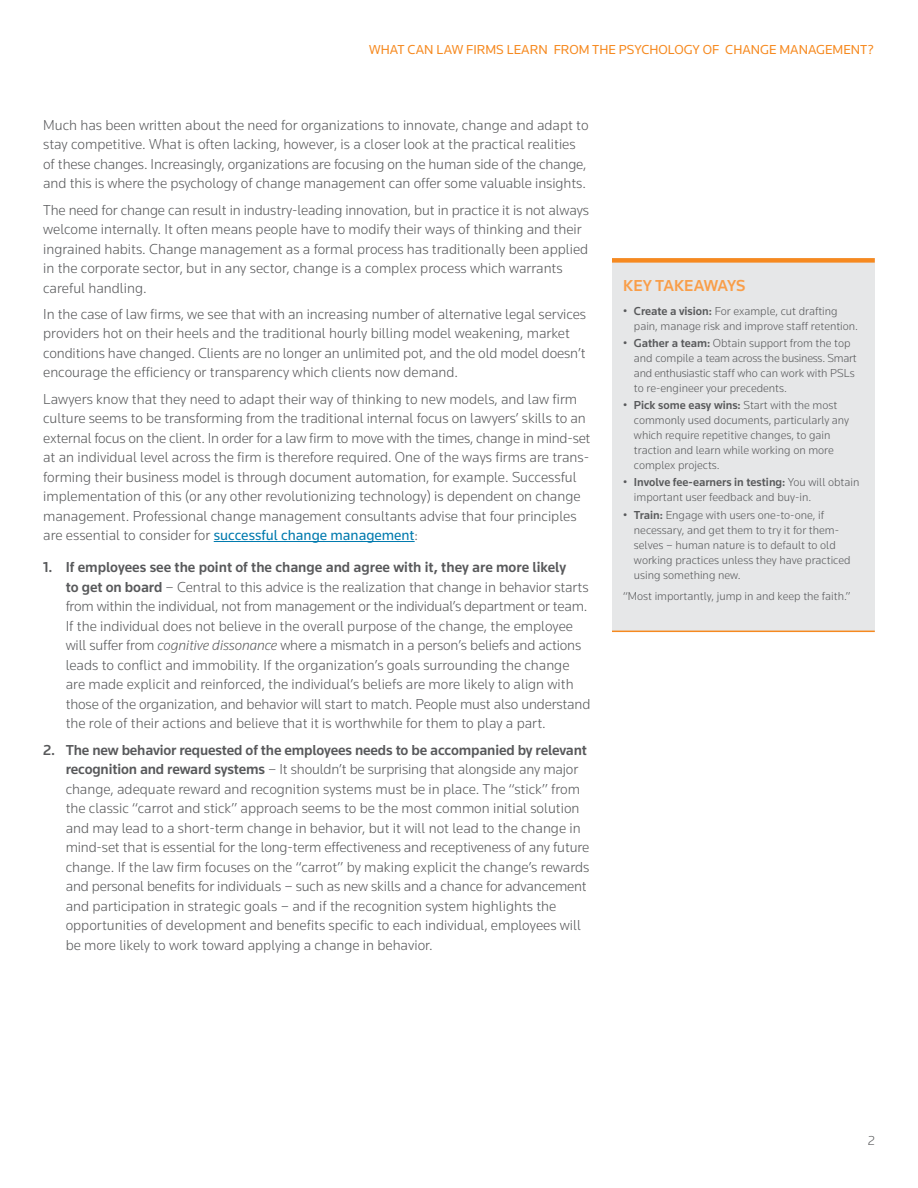
<style>
.page{position:relative;width:918px;height:1188px;background:#fff}
.page>*{position:absolute;margin:0;border:0;box-sizing:border-box;transform-origin:0 0}
.t1{font:500 16.5px "Knowledge";color:#f99e49}
.t2{font:300 15px/19.5px "Knowledge";color:#58595b}
.t3{font:13.5px "Knowledge";color:#f6891f}
.t4{font:300 13.5px "Knowledge";color:#58595b}
.t5{font:300 12px/15px "Knowledge";color:#58595b}
.s1{font-weight:400;color:#007aae}
.s2{font-weight:500}
.s3{font-style:italic}
</style>
<div class="page">
<hr style="left:214px;top:541px;width:201px;height:1px;background:#007aae">
<div style="left:612px;top:258px;width:263px;height:373px;background:#e6e7e8"></div>
<div style="left:612px;top:258px;width:263px;height:5px;background:#f6891f"></div>
<hr style="left:612px;top:631px;width:263px;height:1px;background:#f6891f">
<p class="t3" style="left:369px;top:41px;width:506px">WHAT CAN LAW FIRMS LEARN FROM THE PSYCHOLOGY OF CHANGE MANAGEMENT?</p>
<p class="t2" style="left:43px;top:115px;width:547px">Much has been written about the need for organizations to innovate, change and adapt to stay competitive. What is often lacking, however, is a closer look at the practical realities of these changes. Increasingly, organizations are focusing on the human side of the change, and this is where the psychology of change management can offer some valuable insights.</p>
<p class="t2" style="left:43px;top:200px;width:547px">The need for change can result in industry-leading innovation, but in practice it is not always welcome internally. It often means people have to modify their ways of thinking and their ingrained habits. Change management as a formal process has traditionally been applied in the corporate sector, but in any sector, change is a complex process which warrants careful handling.</p>
<p class="t2" style="left:43px;top:304px;width:544px">In the case of law firms, we see that with an increasing number of alternative legal services providers hot on their heels and the traditional hourly billing model weakening, market conditions have changed. Clients are no longer an unlimited pot, and the old model doesn’t encourage the efficiency or transparency which clients now demand.</p>
<p class="t2" style="left:43px;top:389px;width:549px">Lawyers know that they need to adapt their way of thinking to new models, and law firm culture seems to be transforming from the traditional internal focus on lawyers’ skills to an external focus on the client. In order for a law firm to move with the times, change in mind-set at an individual level across the firm is therefore required. One of the ways firms are trans&shy;forming their business model is through document automation, for example. Successful implementation of this (or any other revolutionizing technology) is dependent on change management. Professional change management consultants advise that four principles are essential to consider for <span class="s1">successful change management</span>:</p>
<p class="t2" style="left:66px;top:557px;width:526px;text-indent:-22px"><span class="s2">1. If employees see the point of the change and agree with it, they are more likely<br>to get on board</span> – Central to this advice is the realization that change in behavior starts from within the individual, not from management or the individual’s department or team.<br>If the individual does not believe in the overall purpose of the change, the employee will suffer from <span class="s3">cognitive dissonance</span> where a mismatch in a person’s beliefs and actions leads to conflict and immobility. If the organization’s goals surrounding the change are made explicit and reinforced, the individual’s beliefs are more likely to align with those of the organization, and behavior will start to match. People must also understand the role of their actions and believe that it is worthwhile for them to play a part.</p>
<p class="t2" style="left:66px;top:740px;width:525px;text-indent:-22px"><span class="s2">2. The new behavior requested of the employees needs to be accompanied by relevant recognition and reward systems</span> – It shouldn’t be surprising that alongside any major change, adequate reward and recognition systems must be in place. The “stick” from the classic “carrot and stick” approach seems to be the most common initial solution and may lead to a short-term change in behavior, but it will not lead to the change in mind-set that is essential for the long-term effectiveness and receptiveness of any future change. If the law firm focuses on the “carrot” by making explicit the change’s rewards and personal benefits for individuals – such as new skills and a chance for advancement and participation in strategic goals – and if the recognition system highlights the opportunities of development and benefits specific to each individual, employees will be more likely to work toward applying a change in behavior.</p>
<p class="t1" style="left:623px;top:276px;width:124px">KEY TAKEAWAYS</p>
<p class="t5" style="left:634px;top:303px;width:226px;text-indent:-11px">• <span class="s2">Create a vision:</span> For example, cut drafting pain, manage risk and improve staff retention.</p>
<p class="t5" style="left:634px;top:335px;width:224px;text-indent:-11px">• <span class="s2">Gather a team:</span> Obtain support from the top and compile a team across the business. Smart and enthusiastic staff who can work with PSLs to re-engineer your precedents.</p>
<p class="t5" style="left:634px;top:398px;width:217px;text-indent:-11px">• <span class="s2">Pick some easy wins:</span> Start with the most commonly used documents, particularly any which require repetitive changes, to gain traction and learn while working on more complex projects.</p>
<p class="t5" style="left:634px;top:475px;width:227px;text-indent:-11px">• <span class="s2">Involve fee-earners in testing:</span> You will obtain important user feedback and buy-in.</p>
<p class="t5" style="left:634px;top:507px;width:218px;text-indent:-11px">• <span class="s2">Train:</span> Engage with users one-to-one, if necessary, and get them to try it for them&shy;selves – human nature is to default to old working practices unless they have practiced using something new.</p>
<p class="t5" style="left:623px;top:589px;width:229px">“Most importantly, jump in and keep the faith.”</p>
<p class="t4" style="left:868px;top:1132px;width:9px">2</p>
</div>
